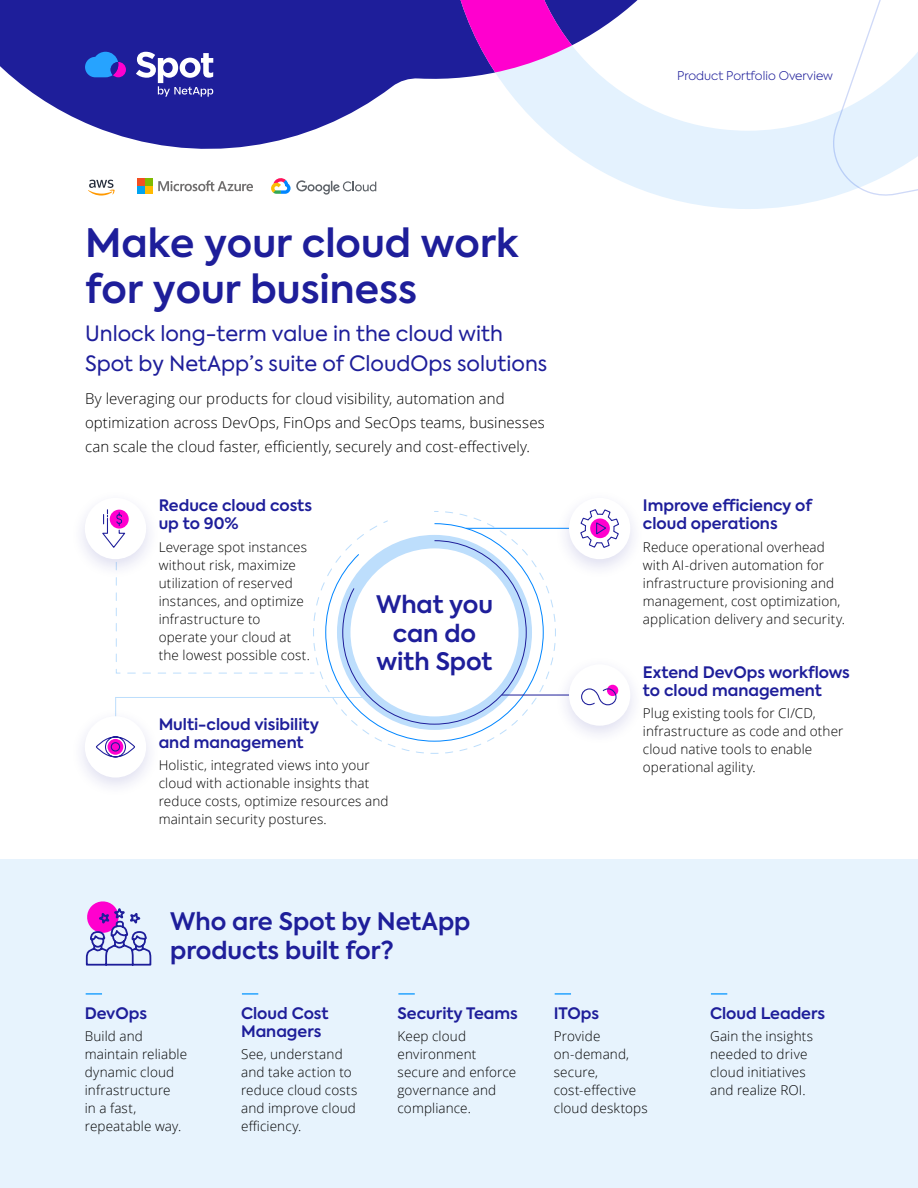
<style>
.page{position:relative;width:918px;height:1188px;background:#fff}
.page>*{position:absolute;margin:0;border:0;box-sizing:border-box;transform-origin:0 0}
.Title_PO{font:600 39px/46.5px "Axiforma";color:#1e1e9a}
.Subheading_CO{font:600 24px/28.5px "Axiforma";color:#1e1e9a;text-align:center}
.Subtitle_PO{font:21px/30px "Axiforma";color:#1e1e9a}
.Heading_CO{font:600 15.75px/18px "Axiforma";color:#1e1e9a}
.Body_text_WP{font:300 15px/24px "Open Sans";letter-spacing:.005em;color:#000}
.Body_Text_CO{font:300 13.5px/18px "Open Sans";letter-spacing:.01em;color:#000}
.Product_Overview_text{font:300 12px "Axiforma";color:#1e1e9a}
</style>
<div class="page">
<div style="left:0;top:859px;width:918px;height:329px;background:#e7f3fd"></div>
<svg style="left:0;top:0;width:444px;height:149px;fill:#1e1e9a"></svg>
<svg style="left:596px;top:102px;width:235px;height:107px;fill:#e4f2fe"></svg>
<svg style="left:826px;top:0;width:92px;height:197px"></svg>
<svg style="left:85px;top:52px;width:41px;height:25px"></svg>
<svg style="left:136px;top:52px;width:77px;height:45px"></svg>
<div style="left:554px;top:489px;width:91px;height:91px;background:#1e1e9a;opacity:.15"></div>
<div style="left:569px;top:498px;width:61px;height:61px;background:#fff;border-radius:50%"></div>
<div style="left:70px;top:707px;width:91px;height:91px;background:#1e1e9a;opacity:.15"></div>
<div style="left:85px;top:716px;width:61px;height:62px;background:#fff;border-radius:50%"></div>
<div style="left:554px;top:655px;width:91px;height:91px;background:#1e1e9a;opacity:.15"></div>
<div style="left:569px;top:664px;width:61px;height:62px;background:#fff;border-radius:50%"></div>
<svg style="left:85px;top:901px;width:67px;height:65px"></svg>
<svg style="left:86px;top:993px;width:16px;height:2px"></svg>
<svg style="left:242px;top:993px;width:16px;height:2px"></svg>
<svg style="left:398px;top:993px;width:17px;height:2px"></svg>
<svg style="left:555px;top:993px;width:16px;height:2px"></svg>
<svg style="left:711px;top:993px;width:16px;height:2px"></svg>
<div style="left:607px;top:685px;width:11px;height:11px;background:#ff00ce;border-radius:50%"></div>
<svg style="left:581px;top:688px;width:35px;height:18px"></svg>
<svg style="left:580px;top:509px;width:39px;height:39px"></svg>
<svg style="left:95px;top:509px;width:461px;height:249px"></svg>
<svg style="left:444px;top:0;width:194px;height:168px"></svg>
<svg style="left:158px;top:180px;width:95px;height:11px"></svg>
<div style="left:137px;top:178px;width:8px;height:8px;background:#f24f21"></div>
<div style="left:145px;top:178px;width:8px;height:8px;background:#80ba00"></div>
<div style="left:137px;top:187px;width:8px;height:7px;background:#00a3f0"></div>
<div style="left:145px;top:187px;width:8px;height:7px;background:#ffba00"></div>
<svg style="left:88px;top:180px;width:27px;height:16px"></svg>
<svg style="left:271px;top:178px;width:105px;height:17px"></svg>
<p class="Title_PO" style="left:85px;top:220px;width:435px">Make your cloud work for your business</p>
<p class="Subtitle_PO" style="left:85px;top:318px;width:464px">Unlock long-term value in the cloud with<br>Spot by NetApp’s suite of CloudOps solutions</p>
<p class="Body_text_WP" style="left:85px;top:386px;width:461px">By leveraging our products for cloud visibility, automation and optimization across DevOps, FinOps and SecOps teams, businesses can scale the cloud faster, efficiently, securely and cost-effectively.</p>
<p class="Heading_CO" style="left:159px;top:497px;width:155px">Reduce cloud costs up to 90%</p>
<p class="Body_Text_CO" style="left:159px;top:537px;width:153px">Leverage spot instances without risk, maximize utilization of reserved instances, and optimize infrastructure to operate your cloud at the lowest possible cost.</p>
<p class="Subheading_CO" style="left:376px;top:591px;width:118px">What you can do with Spot</p>
<p class="Heading_CO" style="left:159px;top:715px;width:162px">Multi-cloud visibility and management</p>
<p class="Body_Text_CO" style="left:159px;top:756px;width:231px">Holistic, integrated views into your cloud with actionable insights that reduce costs, optimize resources and maintain security postures.</p>
<p class="Subheading_CO" style="left:170px;top:908px;width:302px;text-align:left">Who are Spot by NetApp products built for?</p>
<p class="Product_Overview_text" style="left:677px;top:68px;width:157px">Product Portfolio Overview</p>
<p class="Heading_CO" style="left:643px;top:497px;width:171px">Improve efficiency of cloud operations</p>
<p class="Body_Text_CO" style="left:643px;top:537px;width:204px">Reduce operational overhead with AI-driven automation for infrastructure provisioning and management, cost optimization, application delivery and security.</p>
<p class="Heading_CO" style="left:643px;top:663px;width:209px">Extend DevOps workflows to cloud management</p>
<p class="Body_Text_CO" style="left:643px;top:704px;width:202px">Plug existing tools for CI/CD, infrastructure as code and other cloud native tools to enable operational agility.</p>
<p class="Heading_CO" style="left:85px;top:1004px;width:64px">DevOps</p>
<p class="Body_Text_CO" style="left:85px;top:1027px;width:104px">Build and maintain reliable dynamic cloud infrastructure<br>in a fast, repeatable way.</p>
<p class="Heading_CO" style="left:241px;top:1004px;width:89px">Cloud Cost<br>Managers</p>
<p class="Body_Text_CO" style="left:241px;top:1045px;width:118px">See, understand and take action to reduce cloud costs and improve cloud efficiency.</p>
<p class="Heading_CO" style="left:398px;top:1004px;width:122px">Security Teams</p>
<p class="Body_Text_CO" style="left:398px;top:1027px;width:120px">Keep cloud environment secure and enforce governance and compliance.</p>
<p class="Heading_CO" style="left:554px;top:1004px;width:47px">ITOps</p>
<p class="Body_Text_CO" style="left:554px;top:1027px;width:95px">Provide on-demand, secure, cost-effective cloud desktops</p>
<p class="Heading_CO" style="left:710px;top:1004px;width:117px">Cloud Leaders</p>
<p class="Body_Text_CO" style="left:710px;top:1027px;width:105px">Gain the insights needed to drive cloud initiatives and realize ROI.</p>
</div>
